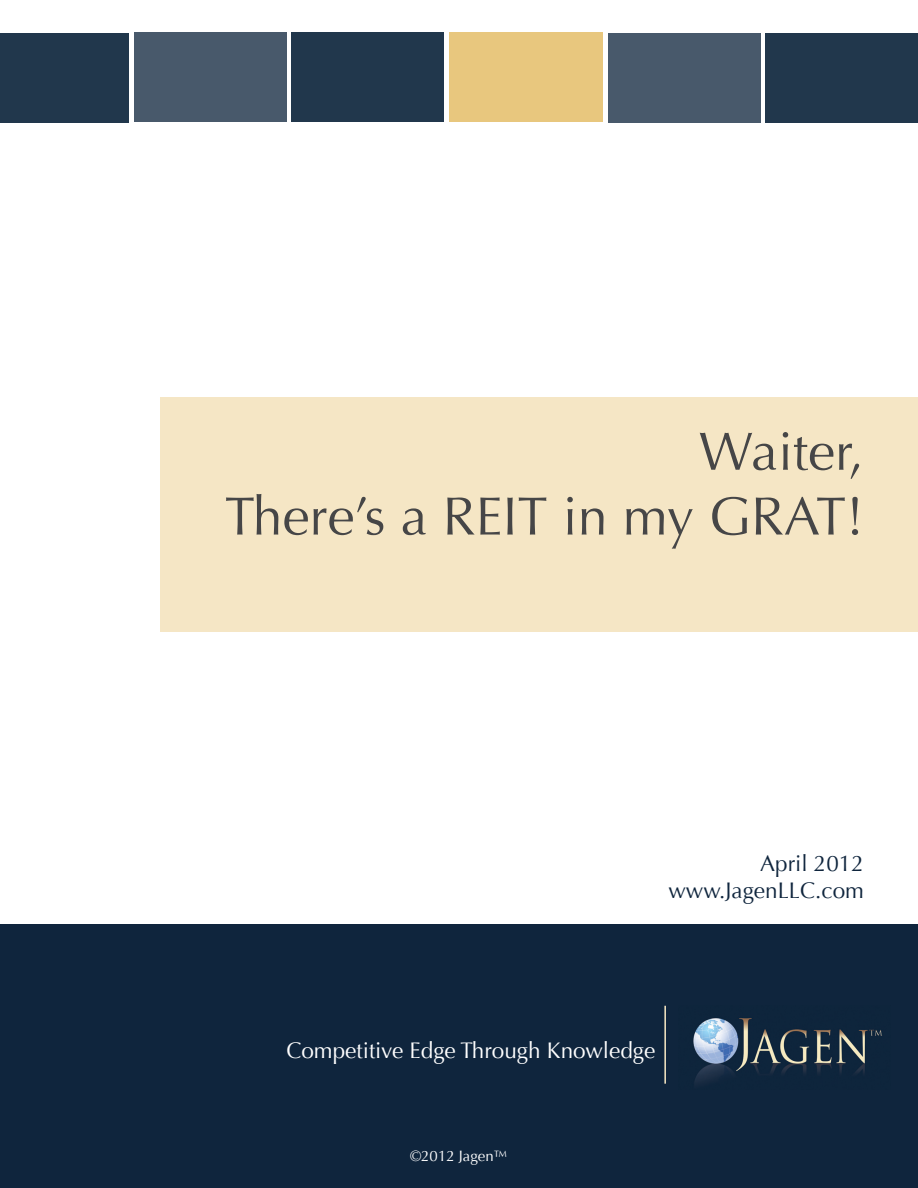
<style>
.page{position:relative;width:918px;height:1188px;background:#fff}
.page>*{position:absolute;margin:0;border:0;box-sizing:border-box;transform-origin:0 0}
.t1{font:54px/64.8px "Optima";color:#464647;text-align:right}
.t2{font:22.5px "Optima";color:#fff}
.t3{font:22.5px/27px "Optima";color:#0f253d;text-align:right}
.t4{font:15px "Optima";color:#fff}
</style>
<div class="page">
<div style="left:161px;top:398px;width:757px;height:234px;background:#f5e6c5"></div>
<div style="left:0;top:924px;width:918px;height:264px;background:#0f253d"></div>
<img style="left:693px;top:1018px;width:189px;height:65px">
<hr style="left:664px;top:1006px;width:2px;height:78px;background:#f9e9c5">
<div style="left:765px;top:33px;width:153px;height:89px;background:#21374c"></div>
<div style="left:608px;top:33px;width:153px;height:89px;background:#48596b"></div>
<div style="left:450px;top:32px;width:153px;height:90px;background:#e8c77e"></div>
<div style="left:291px;top:32px;width:153px;height:90px;background:#21374c"></div>
<div style="left:134px;top:32px;width:153px;height:90px;background:#48596b"></div>
<div style="left:0;top:33px;width:129px;height:89px;background:#21374c"></div>
<h1 class="t1" style="left:225px;top:420px;width:641px">Waiter,<br>There’s a REIT in my GRAT!</h1>
<p class="t3" style="left:668px;top:850px;width:197px">April 2012 www.JagenLLC.com</p>
<p class="t2" style="left:286px;top:1037px;width:371px">Competitive Edge Through Knowledge</p>
<p class="t4" style="left:410px;top:1147px;width:99px">©2012 Jagen™</p>
</div>
